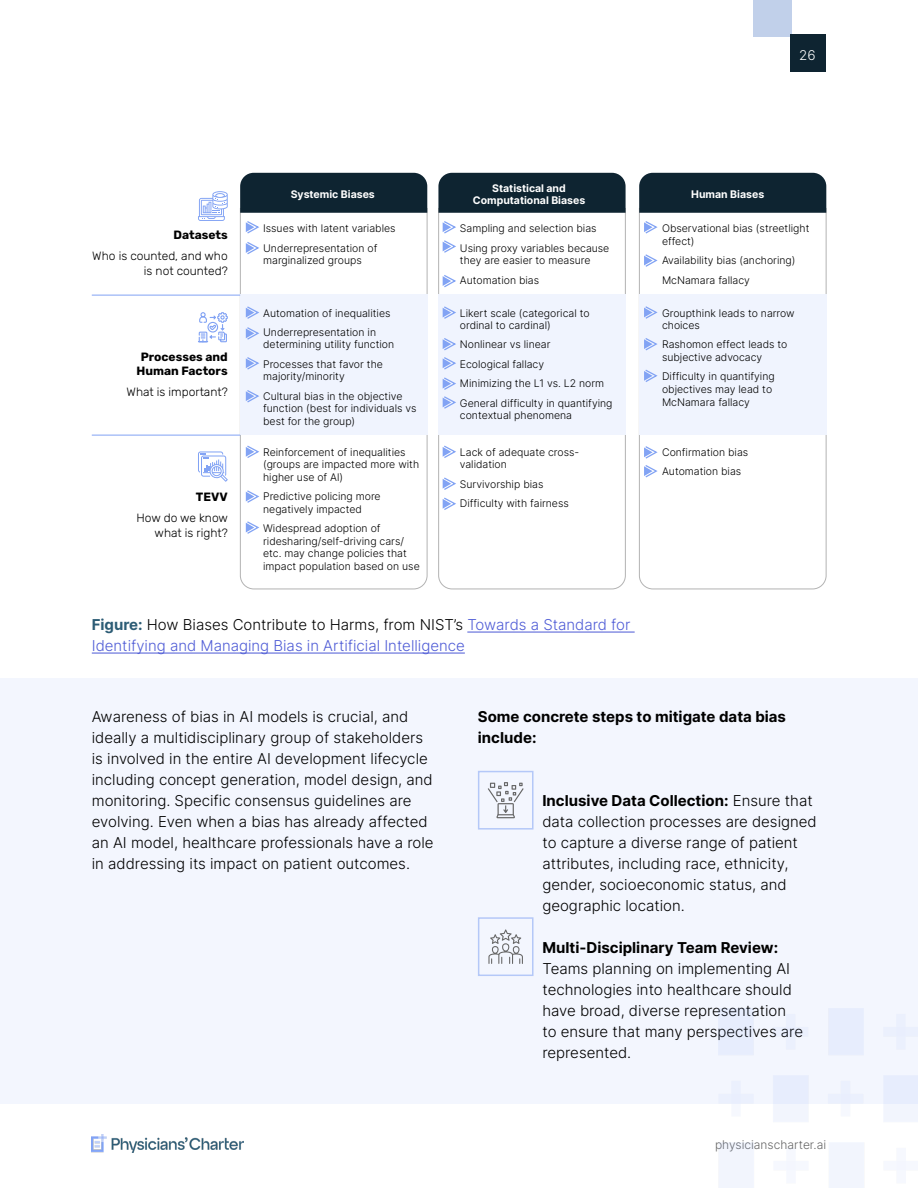
<style>
.page{position:relative;width:918px;height:1188px;background:#fff}
.page>*{position:absolute;margin:0;border:0;box-sizing:border-box;transform-origin:0 0}
.t1{font:300 15px/21px "Inter";color:#000}
.t2{font:300 15px/21px "Inter";color:#4f5cd6}
.t3{font:700 15px/21px "Inter";color:#000}
.t4{font:300 13.5px "Inter";color:#fff}
.t5{font:300 12px/14.4px "Rubik";color:#000;text-align:right}
.t6{font:700 12px/14.4px "Rubik";color:#000;text-align:center}
.t7{font:300 12px "Inter";color:#666}
.t8{font:300 10.5px/12.6px "Inter";color:#000}
.t9{font:700 10.5px/12.6px "Inter";color:#fff;text-align:center}
.s1{font-weight:700;color:#2c5c75}
.s2{color:#000}
.s3{font-weight:700}
</style>
<div class="page">
<img style="left:92px;top:1134px;width:152px;height:19px">
<div style="left:753px;top:0;width:38px;height:36px;background:#c1d0ea"></div>
<div style="left:790px;top:35px;width:35px;height:37px;background:#0e2431"></div>
<div style="left:0;top:678px;width:918px;height:426px;background:#f3f6fe"></div>
<div style="left:478px;top:771px;width:56px;height:59px;border:2px solid #b4c8f8"></div>
<div style="left:478px;top:917px;width:56px;height:59px;border:2px solid #b4c8f8"></div>
<svg style="left:490px;top:782px;width:33px;height:36px"></svg>
<svg style="left:488px;top:929px;width:35px;height:35px"></svg>
<svg style="left:240px;top:213px;width:187px;height:376px"></svg>
<svg style="left:438px;top:213px;width:188px;height:376px"></svg>
<svg style="left:639px;top:208px;width:188px;height:381px"></svg>
<div style="left:240px;top:294px;width:187px;height:141px;background:#f0f4fe"></div>
<div style="left:438px;top:294px;width:188px;height:141px;background:#f0f4fe"></div>
<div style="left:639px;top:294px;width:187px;height:141px;background:#f0f4fe"></div>
<svg style="left:246px;top:220px;width:15px;height:15px"></svg>
<svg style="left:644px;top:220px;width:15px;height:15px"></svg>
<svg style="left:644px;top:253px;width:15px;height:15px"></svg>
<svg style="left:644px;top:306px;width:14px;height:13px"></svg>
<svg style="left:644px;top:338px;width:14px;height:13px"></svg>
<svg style="left:644px;top:369px;width:14px;height:13px"></svg>
<svg style="left:644px;top:445px;width:15px;height:34px"></svg>
<svg style="left:443px;top:220px;width:15px;height:34px"></svg>
<svg style="left:443px;top:274px;width:15px;height:15px"></svg>
<svg style="left:443px;top:306px;width:13px;height:13px"></svg>
<svg style="left:443px;top:338px;width:13px;height:71px"></svg>
<svg style="left:443px;top:444px;width:15px;height:15px"></svg>
<svg style="left:443px;top:476px;width:15px;height:35px"></svg>
<svg style="left:246px;top:306px;width:13px;height:13px"></svg>
<svg style="left:246px;top:241px;width:15px;height:15px"></svg>
<svg style="left:246px;top:327px;width:13px;height:13px"></svg>
<svg style="left:246px;top:357px;width:13px;height:13px"></svg>
<svg style="left:246px;top:390px;width:13px;height:13px"></svg>
<svg style="left:246px;top:444px;width:15px;height:15px"></svg>
<svg style="left:246px;top:489px;width:15px;height:15px"></svg>
<svg style="left:246px;top:520px;width:15px;height:15px"></svg>
<div style="left:240px;top:173px;width:187px;height:40px;background:#0e2431"></div>
<div style="left:438px;top:173px;width:188px;height:40px;background:#0e2431"></div>
<div style="left:639px;top:173px;width:187px;height:40px;background:#0e2431"></div>
<hr style="left:92px;top:295px;width:148px;height:1px;background:#82a3f4">
<hr style="left:92px;top:435px;width:148px;height:1px;background:#82a3f4">
<svg style="left:198px;top:191px;width:30px;height:30px"></svg>
<svg style="left:198px;top:312px;width:30px;height:31px"></svg>
<svg style="left:198px;top:451px;width:30px;height:31px"></svg>
<hr style="left:467px;top:632px;width:168px;height:1px;background:#4f5cd6">
<hr style="left:92px;top:653px;width:373px;height:1px;background:#4f5cd6">
<p class="t4" style="left:799px;top:45px;width:18px">26</p>
<p class="t6" style="left:173px;top:228px;width:56px">Datasets</p>
<p class="t5" style="left:92px;top:250px;width:137px">Who is counted, and who is not counted?</p>
<p class="t6" style="left:136px;top:349px;width:93px">Processes and<br>Human Factors</p>
<p class="t5" style="left:127px;top:385px;width:103px">What is important?</p>
<p class="t6" style="left:196px;top:490px;width:33px">TEVV</p>
<p class="t5" style="left:137px;top:511px;width:93px">How do we know what is right?</p>
<p class="t9" style="left:291px;top:188px;width:86px">Systemic Biases</p>
<p class="t9" style="left:473px;top:181px;width:114px">Statistical and<br>Computational Biases</p>
<p class="t9" style="left:691px;top:188px;width:74px">Human Biases</p>
<p class="t8" style="left:263px;top:222px;width:134px">Issues with latent variables</p>
<p class="t8" style="left:263px;top:241px;width:116px">Underrepresentation of marginalized groups</p>
<p class="t8" style="left:662px;top:222px;width:149px">Observational bias (streetlight effect)</p>
<p class="t8" style="left:662px;top:254px;width:135px">Availability bias (anchoring)</p>
<p class="t8" style="left:662px;top:273px;width:89px">McNamara fallacy</p>
<p class="t8" style="left:460px;top:222px;width:138px">Sampling and selection bias</p>
<p class="t8" style="left:460px;top:241px;width:151px">Using proxy variables because they are easier to measure</p>
<p class="t8" style="left:460px;top:273px;width:81px">Automation bias</p>
<p class="t8" style="left:263px;top:306px;width:129px">Automation of inequalities</p>
<p class="t8" style="left:263px;top:326px;width:133px">Underrepresentation in determining utility function</p>
<p class="t8" style="left:263px;top:357px;width:121px">Processes that favor the majority/minority</p>
<p class="t8" style="left:263px;top:389px;width:155px">Cultural bias in the objective function (best for individuals vs best for the group)</p>
<p class="t8" style="left:263px;top:445px;width:158px">Reinforcement of inequalities (groups are impacted more with higher use of Al)</p>
<p class="t8" style="left:263px;top:490px;width:119px">Predictive policing more negatively impacted</p>
<p class="t8" style="left:263px;top:522px;width:158px">Widespread adoption of ridesharing/self-driving cars/ etc. may change policies that impact population based on use</p>
<p class="t8" style="left:460px;top:306px;width:131px">Likert scale (categorical to ordinal to cardinal)</p>
<p class="t8" style="left:460px;top:338px;width:92px">Nonlinear vs linear</p>
<p class="t8" style="left:460px;top:357px;width:86px">Ecological fallacy</p>
<p class="t8" style="left:460px;top:377px;width:146px">Minimizing the L1 vs. L2 norm</p>
<p class="t8" style="left:460px;top:396px;width:154px">General difficulty in quantifying contextual phenomena</p>
<p class="t8" style="left:460px;top:445px;width:121px">Lack of adequate cross&shy;validation</p>
<p class="t8" style="left:460px;top:477px;width:85px">Survivorship bias</p>
<p class="t8" style="left:460px;top:497px;width:110px">Difficulty with fairness</p>
<p class="t8" style="left:662px;top:306px;width:134px">Groupthink leads to narrow choices</p>
<p class="t8" style="left:662px;top:338px;width:127px">Rashomon effect leads to subjective advocacy</p>
<p class="t8" style="left:662px;top:370px;width:114px">Difficulty in quantifying objectives may lead to<br>McNamara fallacy</p>
<p class="t8" style="left:662px;top:445px;width:88px">Confirmation bias</p>
<p class="t8" style="left:662px;top:465px;width:81px">Automation bias</p>
<p class="t2" style="left:92px;top:613px;width:540px"><span class="s1">Figure:</span> <span class="s2">How Biases Contribute to Harms, from NIST’s</span> Towards a Standard for<br>Identifying and Managing Bias in Artificial Intelligence</p>
<p class="t1" style="left:92px;top:705px;width:343px">Awareness of bias in AI models is crucial, and ideally a multidisciplinary group of stakeholders is involved in the entire AI development lifecycle including concept generation, model design, and monitoring. Specific consensus guidelines are evolving. Even when a bias has already affected an AI model, healthcare professionals have a role in addressing its impact on patient outcomes.</p>
<p class="t3" style="left:478px;top:705px;width:310px">Some concrete steps to mitigate data bias include:</p>
<p class="t1" style="left:542px;top:789px;width:276px"><span class="s3">Inclusive Data Collection:</span> Ensure that data collection processes are designed to capture a diverse range of patient attributes, including race, ethnicity, gender, socioeconomic status, and geographic location.</p>
<p class="t1" style="left:542px;top:936px;width:262px"><span class="s3">Multi-Disciplinary Team Review:<br></span>Teams planning on implementing AI technologies into healthcare should have broad, diverse representation to ensure that many perspectives are represented.</p>
<p class="t7" style="left:715px;top:1136px;width:113px">physicianscharter.ai</p>
</div>
